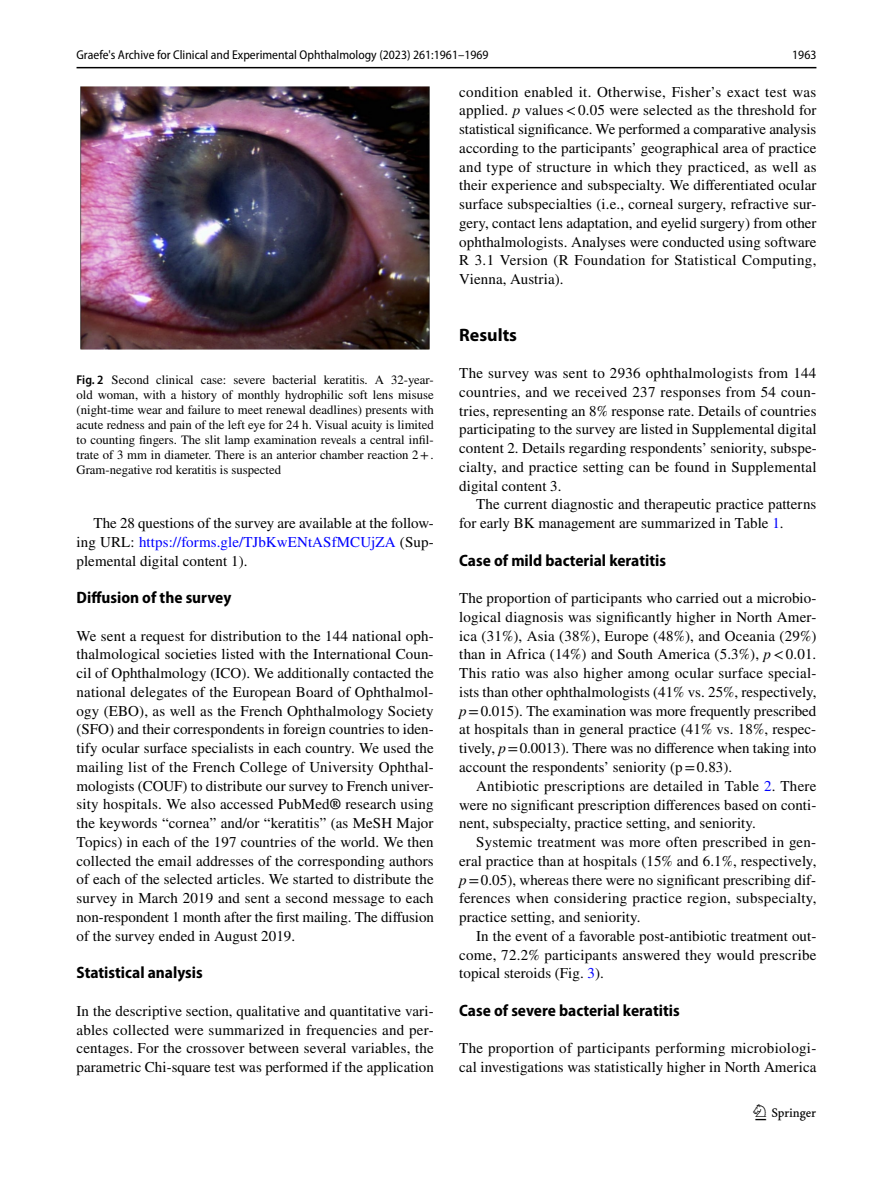
<style>
.page{position:relative;width:893px;height:1187px;background:#fff}
.page>*{position:absolute;margin:0;border:0;box-sizing:border-box;transform-origin:0 0}
.t1{font:22.5px "Springnew Regular 3";color:#000}
.t2{font:700 18px "Myriad Pro";color:#000}
.t3{font:700 semi-condensed 16.5px "Myriad Pro";color:#000}
.t4{font:15px/18.8px "STIX";letter-spacing:.005em;color:#000;text-align:justify}
.t5{font:12.75px/15px "STIX";color:#000;text-align:justify}
.t6{font:semi-condensed 12.75px "Myriad Pro";color:#000}
.s1{font-family:"Myriad Pro";font-weight:600;font-stretch:semi-condensed}
.s2{color:#00f}
.s3{font-weight:700}
.s4{font-style:italic}
</style>
<div class="page">
<hr style="left:77px;top:67px;width:739px;height:1px;background:#000">
<img style="left:81px;top:87px;width:348px;height:262px">
<p class="t6" style="left:77px;top:48px;width:414px">Graefe's Archive for Clinical and Experimental Ophthalmology (2023) 261:1961–1969</p>
<p class="t6" style="left:792px;top:48px;width:26px">1963</p>
<p class="t5" style="left:77px;top:373px;width:359px"><span class="s1">Fig. 2</span> Second clinical case: severe bacterial keratitis. A 32-year&shy;old woman, with a history of monthly hydrophilic soft lens misuse (night-time wear and failure to meet renewal deadlines) presents with acute redness and pain of the left eye for 24 h. Visual acuity is limited to counting fingers. The slit lamp examination reveals a central infil&shy;trate of 3 mm in diameter. There is an anterior chamber reaction 2+.<br>Gram-negative rod keratitis is suspected</p>
<p class="t4" style="left:77px;top:514px;width:359px;text-indent:17px">The 28 questions of the survey are available at the follow&shy;ing URL: <span class="s2">https://forms.gle/TJbKwENtASfMCUjZA</span> (Sup&shy;plemental digital content 1).</p>
<p class="t3" style="left:77px;top:588px;width:156px">Diffusion of the survey</p>
<p class="t4" style="left:77px;top:627px;width:359px">We sent a request for distribution to the 144 national oph&shy;thalmological societies listed with the International Coun&shy;cil of Ophthalmology (ICO). We additionally contacted the national delegates of the European Board of Ophthalmol&shy;ogy (EBO), as well as the French Ophthalmology Society (SFO) and their correspondents in foreign countries to iden&shy;tify ocular surface specialists in each country. We used the mailing list of the French College of University Ophthal&shy;mologists (COUF) to distribute our survey to French univer&shy;sity hospitals. We also accessed PubMed<span class="s3">®</span> research using the keywords “cornea” and/or “keratitis” (as MeSH Major Topics) in each of the 197 countries of the world. We then collected the email addresses of the corresponding authors of each of the selected articles. We started to distribute the survey in March 2019 and sent a second message to each non-respondent 1 month after the first mailing. The diffusion of the survey ended in August 2019.</p>
<p class="t3" style="left:77px;top:963px;width:128px">Statistical analysis</p>
<p class="t4" style="left:77px;top:1002px;width:359px">In the descriptive section, qualitative and quantitative vari&shy;ables collected were summarized in frequencies and per&shy;centages. For the crossover between several variables, the parametric Chi-square test was performed if the application</p>
<p class="t4" style="left:459px;top:83px;width:359px">condition enabled it. Otherwise, Fisher’s exact test was applied. <span class="s4">p</span> values&lt;0.05 were selected as the threshold for statistical significance. We performed a comparative analysis according to the participants’ geographical area of practice and type of structure in which they practiced, as well as their experience and subspecialty. We differentiated ocular surface subspecialties (i.e., corneal surgery, refractive sur&shy;gery, contact lens adaptation, and eyelid surgery) from other ophthalmologists. Analyses were conducted using software R 3.1 Version (R Foundation for Statistical Computing, Vienna, Austria).</p>
<p class="t2" style="left:459px;top:323px;width:59px">Results</p>
<p class="t4" style="left:459px;top:364px;width:359px">The survey was sent to 2936 ophthalmologists from 144 countries, and we received 237 responses from 54 coun&shy;tries, representing an 8% response rate. Details of countries participating to the survey are listed in Supplemental digital content 2. Details regarding respondents’ seniority, subspe&shy;cialty, and practice setting can be found in Supplemental digital content 3.</p>
<p class="t4" style="left:459px;top:496px;width:359px;text-indent:17px">The current diagnostic and therapeutic practice patterns for early BK management are summarized in Table <span class="s2">1</span>.</p>
<p class="t3" style="left:459px;top:551px;width:208px">Case of mild bacterial keratitis</p>
<p class="t4" style="left:459px;top:589px;width:359px">The proportion of participants who carried out a microbio&shy;logical diagnosis was significantly higher in North Amer&shy;ica (31%), Asia (38%), Europe (48%), and Oceania (29%) than in Africa (14%) and South America (5.3%), <span class="s4">p</span>&lt;0.01.<br>This ratio was also higher among ocular surface special&shy;ists than other ophthalmologists (41% vs. 25%, respectively, <span class="s4">p</span>=0.015). The examination was more frequently prescribed at hospitals than in general practice (41% vs. 18%, respec&shy;tively, <span class="s4">p</span>=0.0013). There was no difference when taking into account the respondents’ seniority (p=0.83).</p>
<p class="t4" style="left:459px;top:777px;width:359px;text-indent:17px">Antibiotic prescriptions are detailed in Table <span class="s2">2</span>. There were no significant prescription differences based on conti&shy;nent, subspecialty, practice setting, and seniority.</p>
<p class="t4" style="left:459px;top:833px;width:359px;text-indent:17px">Systemic treatment was more often prescribed in gen&shy;eral practice than at hospitals (15% and 6.1%, respectively, <span class="s4">p</span>=0.05), whereas there were no significant prescribing dif&shy;ferences when considering practice region, subspecialty, practice setting, and seniority.</p>
<p class="t4" style="left:459px;top:927px;width:359px;text-indent:17px">In the event of a favorable post-antibiotic treatment out&shy;come, 72.2% participants answered they would prescribe topical steroids (Fig. <span class="s2">3</span>).</p>
<p class="t3" style="left:459px;top:1001px;width:222px">Case of severe bacterial keratitis</p>
<p class="t4" style="left:459px;top:1039px;width:359px">The proportion of participants performing microbiologi&shy;cal investigations was statistically higher in North America</p>
<h1 class="t1" style="left:755px;top:1104px;width:62px">1 3</h1>
</div>
